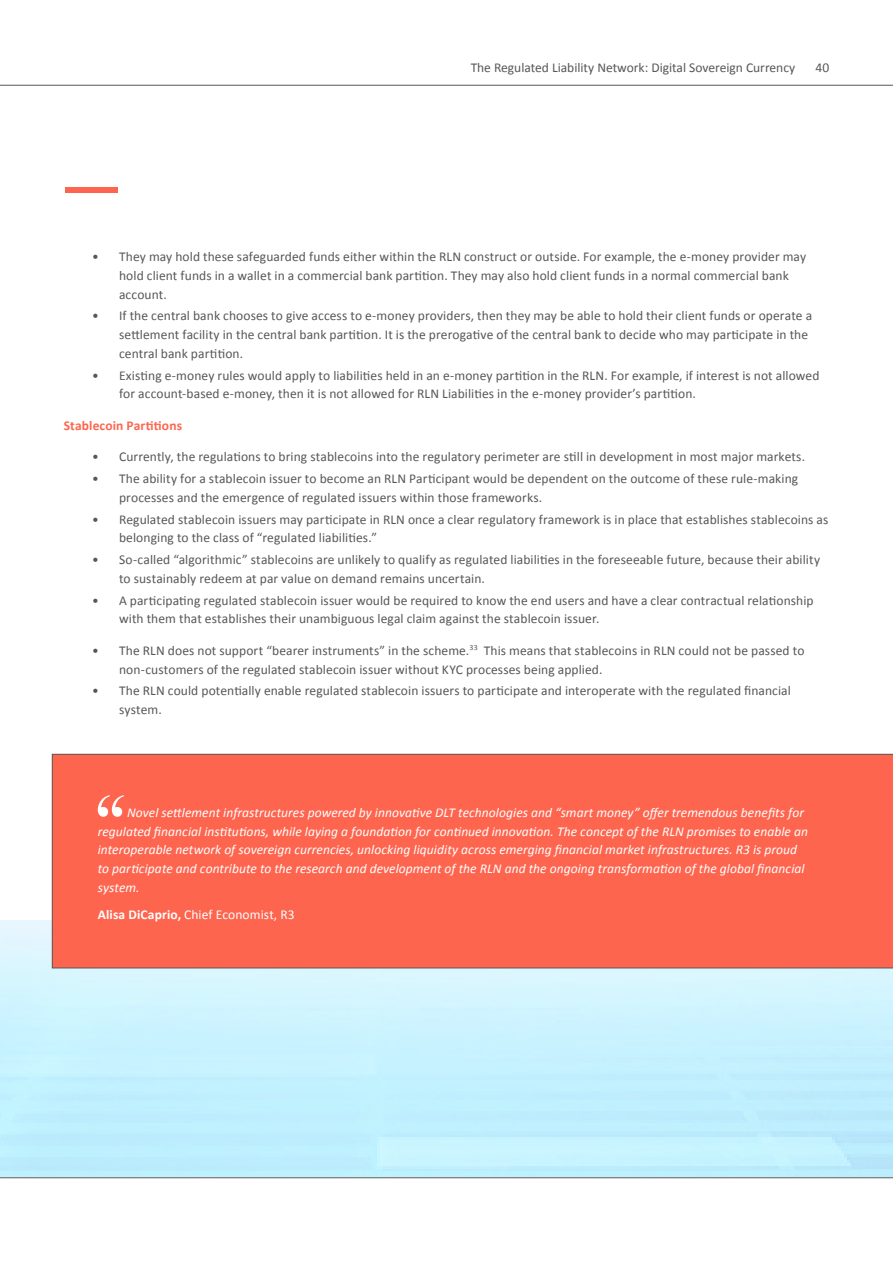
<style>
.page{position:relative;width:893px;height:1263px;background:#fff}
.page>*{position:absolute;margin:0;border:0;box-sizing:border-box;transform-origin:0 0}
.t1{font:13.5px/18.8px "Calibri";letter-spacing:.005em;color:#575756}
.t2{font:italic 13.5px/18.8px "Calibri";letter-spacing:.005em;color:#fff}
.t3{font:13.5px "Calibri";letter-spacing:.01em;color:#fff}
.t4{font:700 13.5px "Calibri";letter-spacing:.01em;color:#fe654f}
.s1{font-weight:700}
</style>
<div class="page">
<hr style="left:0;top:1177px;width:893px;height:1px;background:#575756">
<hr style="left:0;top:85px;width:893px;height:1px;background:#575756">
<div style="left:65px;top:187px;width:53px;height:6px;background:#fe654f"></div>
<div style="left:52px;top:754px;width:841px;height:214px;background:#fe654f"></div>
<svg style="left:98px;top:795px;width:26px;height:22px"></svg>
<p class="t1" style="left:471px;top:57px;width:326px">The Regulated Liability Network: Digital Sovereign Currency</p>
<p class="t1" style="left:815px;top:57px;width:15px">40</p>
<p class="t1" style="left:119px;top:247px;width:689px;text-indent:-27px">• They may hold these safeguarded funds either within the RLN construct or outside. For example, the e-money provider may hold client funds in a wallet in a commercial bank partition. They may also hold client funds in a normal commercial bank account.</p>
<p class="t1" style="left:119px;top:306px;width:695px;text-indent:-27px">• If the central bank chooses to give access to e-money providers, then they may be able to hold their client funds or operate a settlement facility in the central bank partition. It is the prerogative of the central bank to decide who may participate in the central bank partition.</p>
<p class="t1" style="left:119px;top:365px;width:702px;text-indent:-27px">• Existing e-money rules would apply to liabilities held in an e-money partition in the RLN. For example, if interest is not allowed for account-based e-money, then it is not allowed for RLN Liabilities in the e-money provider’s partition.</p>
<p class="t4" style="left:64px;top:416px;width:120px">Stablecoin Partitions</p>
<p class="t1" style="left:92px;top:447px;width:715px">• Currently, the regulations to bring stablecoins into the regulatory perimeter are still in development in most major markets.</p>
<p class="t1" style="left:119px;top:469px;width:681px;text-indent:-27px">• The ability for a stablecoin issuer to become an RLN Participant would be dependent on the outcome of these rule-making processes and the emergence of regulated issuers within those frameworks.</p>
<p class="t1" style="left:119px;top:509px;width:711px;text-indent:-27px">• Regulated stablecoin issuers may participate in RLN once a clear regulatory framework is in place that establishes stablecoins as belonging to the class of “regulated liabilities.”</p>
<p class="t1" style="left:119px;top:550px;width:703px;text-indent:-27px">• So-called “algorithmic” stablecoins are unlikely to qualify as regulated liabilities in the foreseeable future, because their ability to sustainably redeem at par value on demand remains uncertain.</p>
<p class="t1" style="left:119px;top:590px;width:696px;text-indent:-27px">• A participating regulated stablecoin issuer would be required to know the end users and have a clear contractual relationship with them that establishes their unambiguous legal claim against the stablecoin issuer.</p>
<p class="t1" style="left:119px;top:641px;width:687px;text-indent:-27px">• The RLN does not support “bearer instruments” in the scheme.<sup>33</sup> This means that stablecoins in RLN could not be passed to non-customers of the regulated stablecoin issuer without KYC processes being applied.</p>
<p class="t1" style="left:119px;top:681px;width:673px;text-indent:-27px">• The RLN could potentially enable regulated stablecoin issuers to participate and interoperate with the regulated financial system.</p>
<p class="t2" style="left:98px;top:802px;width:712px;text-indent:29px">Novel settlement infrastructures powered by innovative DLT technologies and “smart money” offer tremendous benefits for regulated financial institutions, while laying a foundation for continued innovation. The concept of the RLN promises to enable an interoperable network of sovereign currencies, unlocking liquidity across emerging financial market infrastructures. R3 is proud to participate and contribute to the research and development of the RLN and the ongoing transformation of the global financial system.</p>
<p class="t3" style="left:98px;top:905px;width:198px"><span class="s1">Alisa DiCaprio,</span> Chief Economist, R3</p>
</div>
